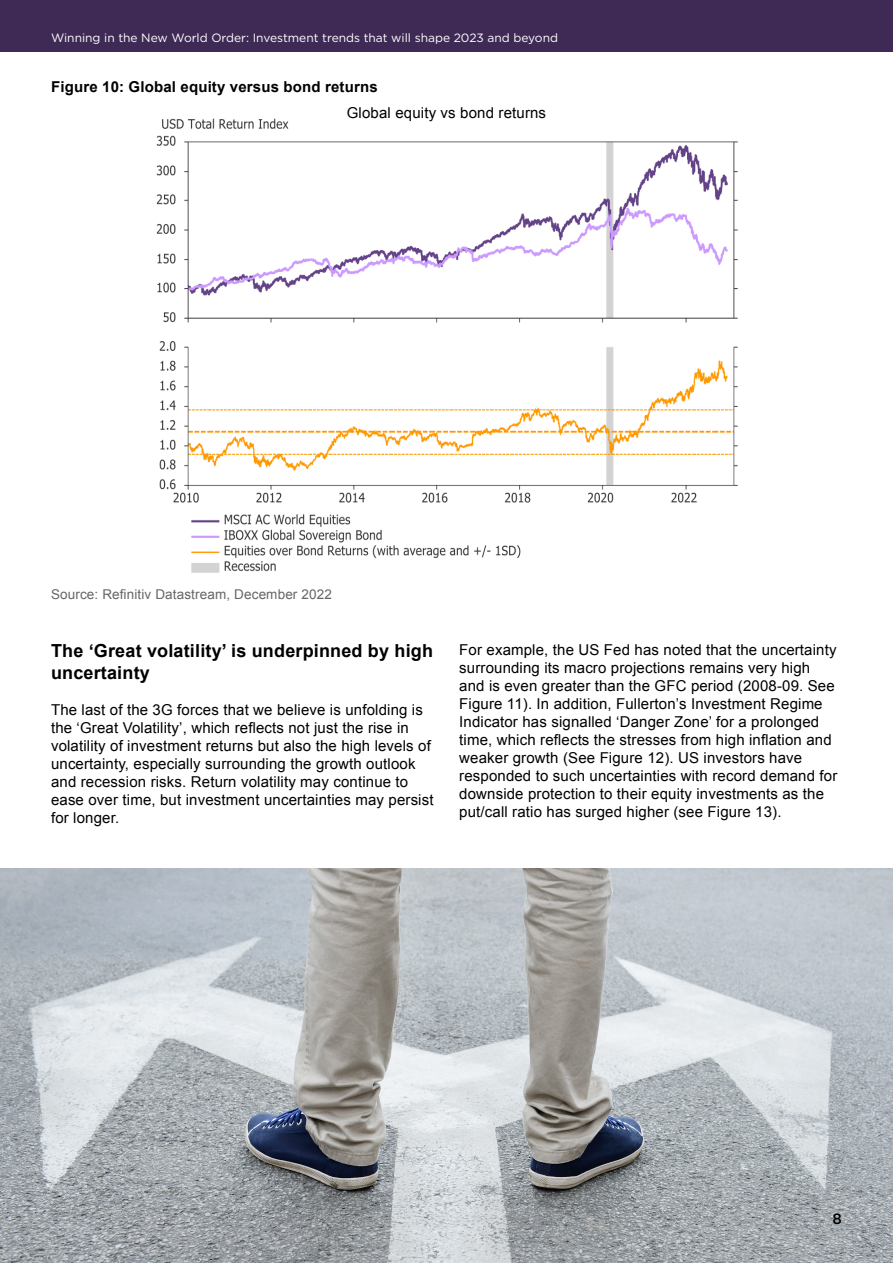
<style>
.page{position:relative;width:893px;height:1263px;background:#fff}
.page>*{position:absolute;margin:0;border:0;box-sizing:border-box;transform-origin:0 0}
.t1{font:700 18px/21.6px "Arial";letter-spacing:.01em;color:#000}
.t2{font:15px/18px "Arial";letter-spacing:.01em;color:#000}
.t3{font:700 15px "Arial";letter-spacing:.01em;color:#000}
.t4{font:500 15px "Gotham";color:#000}
.t5{font:13.5px "Arial";letter-spacing:.01em;color:#666}
.t6{font:12px "Gotham";color:#fff}
</style>
<div class="page">
<div style="left:0;top:0;width:893px;height:51px;background:#3f2a56"></div>
<img style="left:156px;top:118px;width:582px;height:455px">
<img style="left:0;top:868px;width:893px;height:395px">
<p class="t6" style="left:51px;top:30px;width:508px">Winning in the New World Order: Investment trends that will shape 2023 and beyond</p>
<p class="t3" style="left:51px;top:77px;width:328px">Figure 10: Global equity versus bond returns</p>
<p class="t2" style="left:347px;top:104px;width:201px">Global equity vs bond returns</p>
<p class="t5" style="left:51px;top:586px;width:282px">Source: Refinitiv Datastream, December 2022</p>
<p class="t1" style="left:51px;top:641px;width:384px">The ‘Great volatility’ is underpinned by high uncertainty</p>
<p class="t2" style="left:51px;top:701px;width:384px">The last of the 3G forces that we believe is unfolding is the ‘Great Volatility’, which reflects not just the rise in volatility of investment returns but also the high levels of uncertainty, especially surrounding the growth outlook and recession risks. Return volatility may continue to ease over time, but investment uncertainties may persist for longer.</p>
<p class="t2" style="left:459px;top:641px;width:380px">For example, the US Fed has noted that the uncertainty surrounding its macro projections remains very high and is even greater than the GFC period (2008-09. See Figure 11). In addition, Fullerton’s Investment Regime Indicator has signalled ‘Danger Zone’ for a prolonged time, which reflects the stresses from high inflation and weaker growth (See Figure 12). US investors have responded to such uncertainties with record demand for downside protection to their equity investments as the put/call ratio has surged higher (see Figure 13).</p>
<p class="t4" style="left:832px;top:1209px;width:11px">8</p>
</div>
